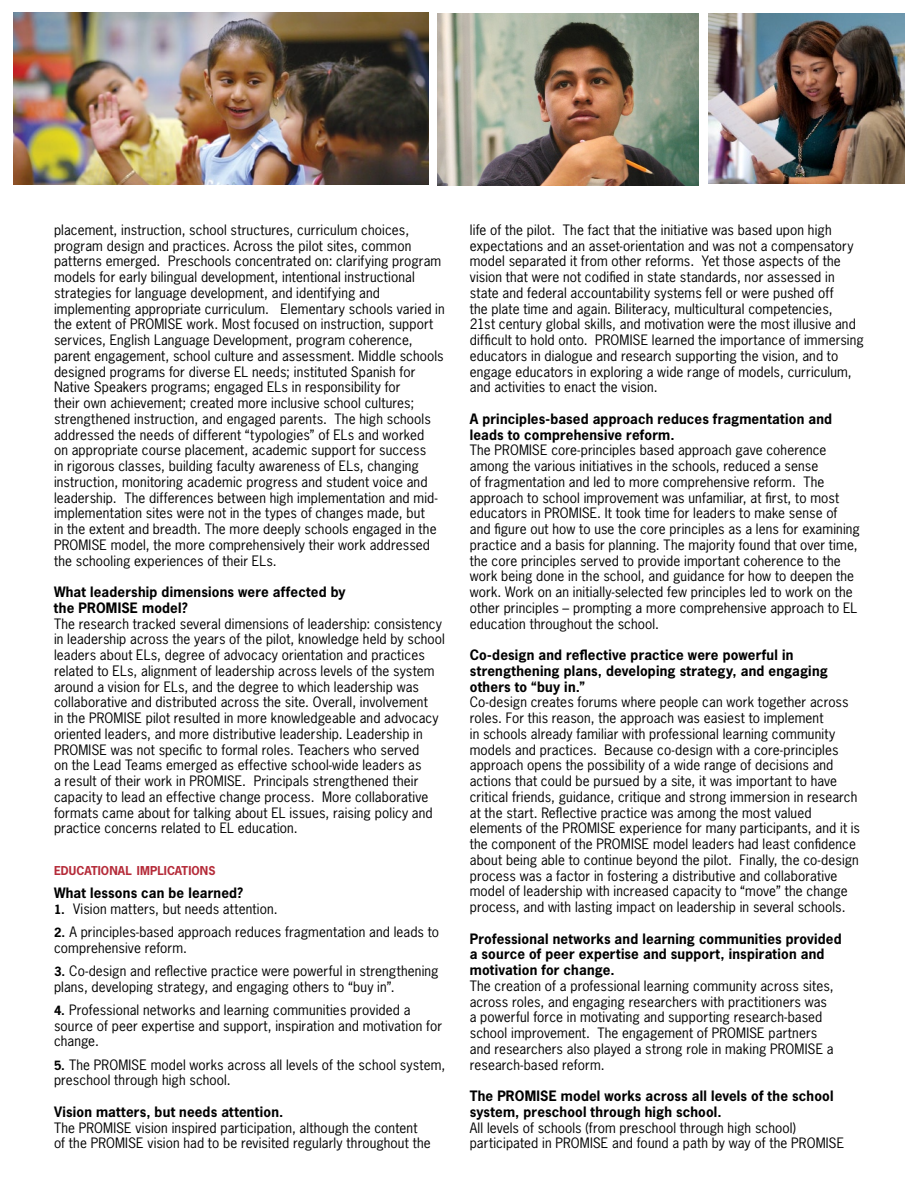
<style>
.page{position:relative;width:918px;height:1188px;background:#fff}
.page>*{position:absolute;margin:0;border:0;box-sizing:border-box;transform-origin:0 0}
.t1{font:13.5px/15.8px "News Gothic Std";letter-spacing:.01em;color:#000}
.t2{font:700 13.5px/15.8px "News Gothic Std";letter-spacing:.015em;color:#000}
.t3{font:700 11.55px "News Gothic Std";letter-spacing:.01em;color:#b52b39}
.s1{font-weight:700;font-size:12px}
</style>
<div class="page">
<img style="left:14px;top:12px;width:415px;height:172px">
<img style="left:708px;top:13px;width:196px;height:171px">
<img style="left:437px;top:14px;width:262px;height:171px">
<p class="t1" style="left:54px;top:222px;width:392px">placement, instruction, school structures, curriculum choices, program design and practices. Across the pilot sites, common patterns emerged. Preschools concentrated on: clarifying program models for early bilingual development, intentional instructional strategies for language development, and identifying and implementing appropriate curriculum. Elementary schools varied in the extent of PROMISE work. Most focused on instruction, support services, English Language Development, program coherence, parent engagement, school culture and assessment. Middle schools designed programs for diverse EL needs; instituted Spanish for Native Speakers programs; engaged ELs in responsibility for<br>their own achievement; created more inclusive school cultures; strengthened instruction, and engaged parents. The high schools addressed the needs of different “typologies” of ELs and worked<br>on appropriate course placement, academic support for success<br>in rigorous classes, building faculty awareness of ELs, changing instruction, monitoring academic progress and student voice and leadership. The differences between high implementation and mid&shy;implementation sites were not in the types of changes made, but<br>in the extent and breadth. The more deeply schools engaged in the PROMISE model, the more comprehensively their work addressed the schooling experiences of their ELs.</p>
<p class="t2" style="left:54px;top:584px;width:293px">What leadership dimensions were affected by the PROMISE</p>
<p class="t2" style="left:142px;top:600px;width:47px">model?</p>
<p class="t1" style="left:54px;top:616px;width:393px">The research tracked several dimensions of leadership: consistency in leadership across the years of the pilot, knowledge held by school leaders about ELs, degree of advocacy orientation and practices related to ELs, alignment of leadership across levels of the system around a vision for ELs, and the degree to which leadership was collaborative and distributed across the site. Overall, involvement<br>in the PROMISE pilot resulted in more knowledgeable and advocacy oriented leaders, and more distributive leadership. Leadership in PROMISE was not specific to formal roles. Teachers who served<br>on the Lead Teams emerged as effective school-wide leaders as<br>a result of their work in PROMISE. Principals strengthened their capacity to lead an effective change process. More collaborative formats came about for talking about EL issues, raising policy and practice concerns related to EL education.</p>
<p class="t3" style="left:54px;top:863px;width:163px">educational implications</p>
<p class="t2" style="left:54px;top:885px;width:191px">What lessons can be learned?</p>
<p class="t1" style="left:54px;top:901px;width:225px"><span class="s1">1.</span> Vision matters, but needs attention.</p>
<p class="t1" style="left:54px;top:924px;width:387px"><span class="s1">2.</span> A principles-based approach reduces fragmentation and leads to comprehensive reform.</p>
<p class="t1" style="left:54px;top:963px;width:386px"><span class="s1">3.</span> Co-design and reflective practice were powerful in strengthening plans, developing strategy, and engaging others to “buy in”.</p>
<p class="t1" style="left:54px;top:1002px;width:390px"><span class="s1">4.</span> Professional networks and learning communities provided a source of peer expertise and support, inspiration and motivation for change.</p>
<p class="t1" style="left:54px;top:1057px;width:393px"><span class="s1">5.</span> The PROMISE model works across all levels of the school system, preschool through high school.</p>
<p class="t2" style="left:54px;top:1104px;width:231px">Vision matters, but needs attention.</p>
<p class="t1" style="left:54px;top:1120px;width:378px">The PROMISE vision inspired participation, although the content of the PROMISE vision had to be revisited regularly throughout the</p>
<p class="t1" style="left:470px;top:222px;width:396px">life of the pilot. The fact that the initiative was based upon high expectations and an asset-orientation and was not a compensatory model separated it from other reforms. Yet those aspects of the vision that were not codified in state standards, nor assessed in state and federal accountability systems fell or were pushed off<br>the plate time and again. Biliteracy, multicultural competencies,<br>21st century global skills, and motivation were the most illusive and difficult to hold onto. PROMISE learned the importance of immersing educators in dialogue and research supporting the vision, and to engage educators in exploring a wide range of models, curriculum, and activities to enact the vision.</p>
<p class="t2" style="left:470px;top:411px;width:364px">A principles-based approach reduces fragmentation and leads to comprehensive reform.</p>
<p class="t1" style="left:470px;top:442px;width:392px">The PROMISE core-principles based approach gave coherence among the various initiatives in the schools, reduced a sense<br>of fragmentation and led to more comprehensive reform. The approach to school improvement was unfamiliar, at first, to most educators in PROMISE. It took time for leaders to make sense of and figure out how to use the core principles as a lens for examining practice and a basis for planning. The majority found that over time, the core principles served to provide important coherence to the work being done in the school, and guidance for how to deepen the work. Work on an initially-selected few principles led to work on the other principles – prompting a more comprehensive approach to EL education throughout the school.</p>
<p class="t2" style="left:470px;top:647px;width:360px">Co-design and reflective practice were powerful in strengthening plans, developing strategy, and engaging others to “buy in.”</p>
<p class="t1" style="left:470px;top:694px;width:392px">Co-design creates forums where people can work together across roles. For this reason, the approach was easiest to implement<br>in schools already familiar with professional learning community models and practices. Because co-design with a core-principles approach opens the possibility of a wide range of decisions and actions that could be pursued by a site, it was important to have critical friends, guidance, critique and strong immersion in research at the start. Reflective practice was among the most valued elements of the PROMISE experience for many participants, and it is the component of the PROMISE model leaders had least confidence about being able to continue beyond the pilot. Finally, the co-design process was a factor in fostering a distributive and collaborative model of leadership with increased capacity to “move” the change process, and with lasting impact on leadership in several schools.</p>
<p class="t2" style="left:470px;top:930px;width:373px">Professional networks and learning communities provided a source of peer expertise and support, inspiration and motivation for change.</p>
<p class="t1" style="left:470px;top:978px;width:365px">The creation of a professional learning community across sites, across roles, and engaging researchers with practitioners was a powerful force in motivating and supporting research-based school improvement. The engagement of PROMISE partners and researchers also played a strong role in making PROMISE a research-based reform.</p>
<p class="t2" style="left:470px;top:1088px;width:75px">The PROMISE</p>
<p class="t2" style="left:470px;top:1088px;width:365px;text-indent:91px">model works across all levels of the school system, preschool through high school.</p>
<p class="t1" style="left:470px;top:1120px;width:376px">All levels of schools (from preschool through high school) participated in PROMISE and found a path by way of the PROMISE</p>
</div>
